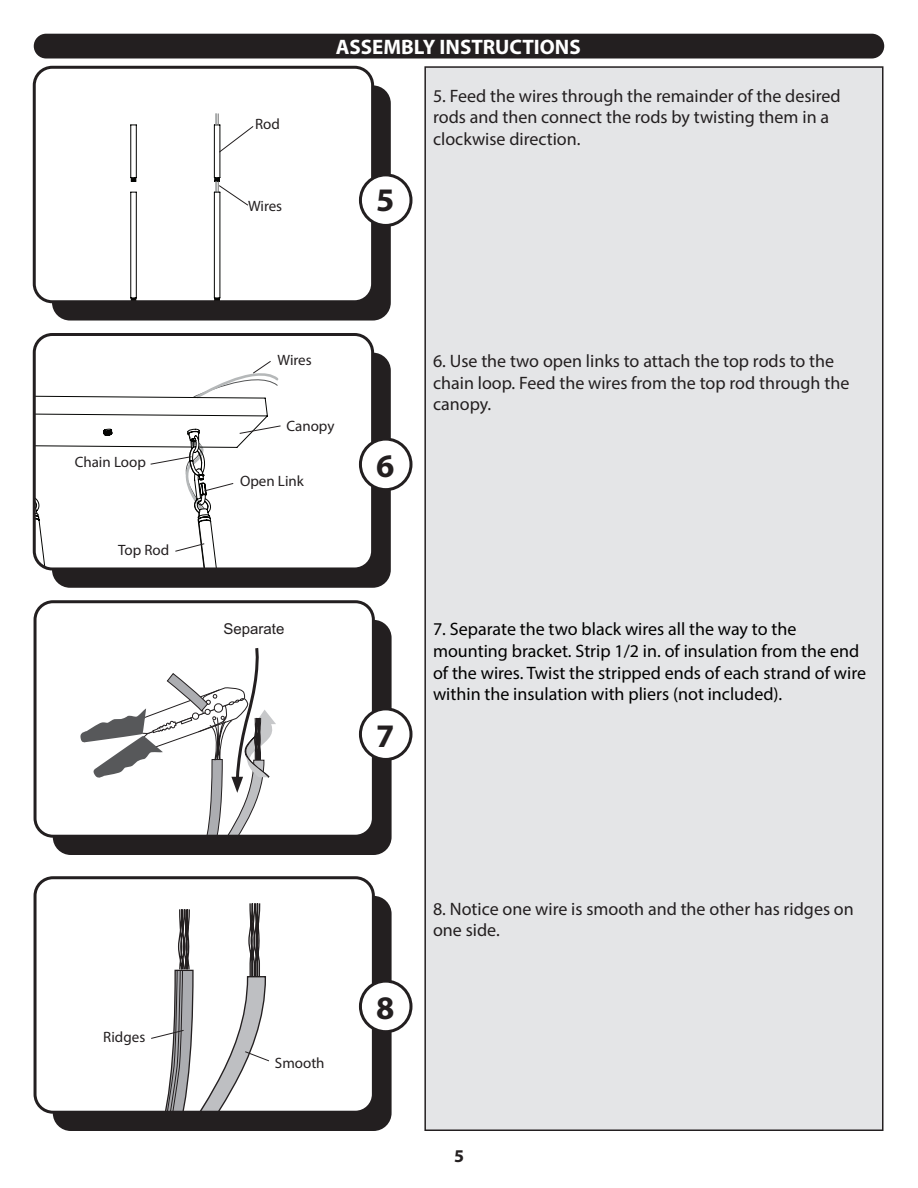
<style>
.page{position:relative;width:918px;height:1188px;background:#fff}
.page>*{position:absolute;margin:0;border:0;box-sizing:border-box;transform-origin:0 0}
.t1{font:700 33px "Myriad Pro";color:#231f20}
.t2{font:700 21px "Myriad Pro";color:#fff}
.Numbered_text_box{font:18px/21.6px "Myriad Pro";color:#231f20}
.Numbered_text_box-2{font:18px/21.6px "Myriad Pro";color:#000}
.t3{font:700 18px "Myriad Pro";color:#231f20}
.t4{font:15px "Myriad Pro";color:#231f20}
.t5{font:15px "Arial";color:#231f20}
</style>
<div class="page">
<div style="left:425px;top:67px;width:458px;height:1063px;background:#e4e5e7"></div>
<div style="left:53px;top:896px;width:339px;height:235px;background:#231f20;border-radius:18px"></div>
<div style="left:35px;top:878px;width:338px;height:234px;background:#fff;border-radius:18px"></div>
<div style="left:34px;top:876px;width:341px;height:238px;border:3px solid #231f20;border-radius:18px"></div>
<div style="left:52px;top:353px;width:339px;height:235px;background:#231f20;border-radius:18px"></div>
<div style="left:34px;top:335px;width:339px;height:234px;background:#fff;border-radius:18px"></div>
<div style="left:33px;top:333px;width:341px;height:237px;border:3px solid #231f20;border-radius:18px"></div>
<div style="left:52px;top:85px;width:339px;height:236px;background:#231f20;border-radius:18px"></div>
<div style="left:34px;top:67px;width:339px;height:235px;background:#fff;border-radius:18px"></div>
<div style="left:33px;top:66px;width:341px;height:237px;border:3px solid #231f20;border-radius:18px"></div>
<svg style="left:34px;top:361px;width:247px;height:208px"></svg>
<div style="left:53px;top:620px;width:339px;height:235px;background:#231f20;border-radius:18px"></div>
<div style="left:35px;top:602px;width:338px;height:234px;background:#fff;border-radius:18px"></div>
<svg style="left:80px;top:648px;width:196px;height:186px"></svg>
<div style="left:34px;top:600px;width:341px;height:238px;border:3px solid #231f20;border-radius:18px"></div>
<div style="left:34px;top:34px;width:850px;height:25px;background:#231f20;border-radius:12px"></div>
<div style="left:360px;top:439px;width:51px;height:51px;background:#fff;border-radius:50%"></div>
<div style="left:359px;top:438px;width:53px;height:53px;border:3px solid #231f20;border-radius:50%"></div>
<div style="left:360px;top:709px;width:51px;height:50px;background:#fff;border-radius:50%"></div>
<div style="left:359px;top:707px;width:53px;height:54px;border:3px solid #231f20;border-radius:50%"></div>
<div style="left:360px;top:175px;width:51px;height:50px;background:#fff;border-radius:50%"></div>
<div style="left:359px;top:173px;width:53px;height:54px;border:3px solid #231f20;border-radius:50%"></div>
<div style="left:360px;top:981px;width:51px;height:51px;background:#fff;border-radius:50%"></div>
<div style="left:359px;top:980px;width:53px;height:53px;border:3px solid #231f20;border-radius:50%"></div>
<svg style="left:116px;top:903px;width:153px;height:209px"></svg>
<svg style="left:39px;top:114px;width:282px;height:189px"></svg>
<p class="t4" style="left:255px;top:115px;width:26px">Rod</p>
<p class="t4" style="left:248px;top:197px;width:36px">Wires</p>
<p class="t2" style="left:336px;top:33px;width:247px">ASSEMBLY INSTRUCTIONS</p>
<p class="t1" style="left:376px;top:178px;width:20px">5</p>
<p class="Numbered_text_box" style="left:433px;top:85px;width:409px">5. Feed the wires through the remainder of the desired rods and then connect the rods by twisting them in a clockwise direction.</p>
<p class="t4" style="left:75px;top:453px;width:73px">Chain Loop</p>
<p class="t4" style="left:118px;top:541px;width:53px">Top Rod</p>
<p class="t4" style="left:278px;top:351px;width:36px">Wires</p>
<p class="t4" style="left:287px;top:417px;width:49px">Canopy</p>
<p class="t4" style="left:240px;top:472px;width:65px">Open Link</p>
<p class="t1" style="left:376px;top:444px;width:20px">6</p>
<p class="Numbered_text_box" style="left:433px;top:350px;width:418px">6. Use the two open links to attach the top rods to the chain loop. Feed the wires from the top rod through the canopy.</p>
<p class="t5" style="left:223px;top:619px;width:62px">Separate</p>
<p class="t1" style="left:376px;top:714px;width:20px">7</p>
<p class="Numbered_text_box-2" style="left:433px;top:618px;width:435px">7. Separate the two black wires all the way to the mounting bracket. Strip 1/2 in. of insulation from the end of the wires. Twist the stripped ends of each strand of wire within the insulation with pliers (not included).</p>
<p class="t4" style="left:103px;top:1027px;width:44px">Ridges</p>
<p class="t4" style="left:275px;top:1053px;width:51px">Smooth</p>
<p class="t1" style="left:376px;top:986px;width:20px">8</p>
<p class="Numbered_text_box" style="left:433px;top:898px;width:422px">8. Notice one wire is smooth and the other has ridges on one side.</p>
<p class="t3" style="left:454px;top:1144px;width:11px">5</p>
</div>
